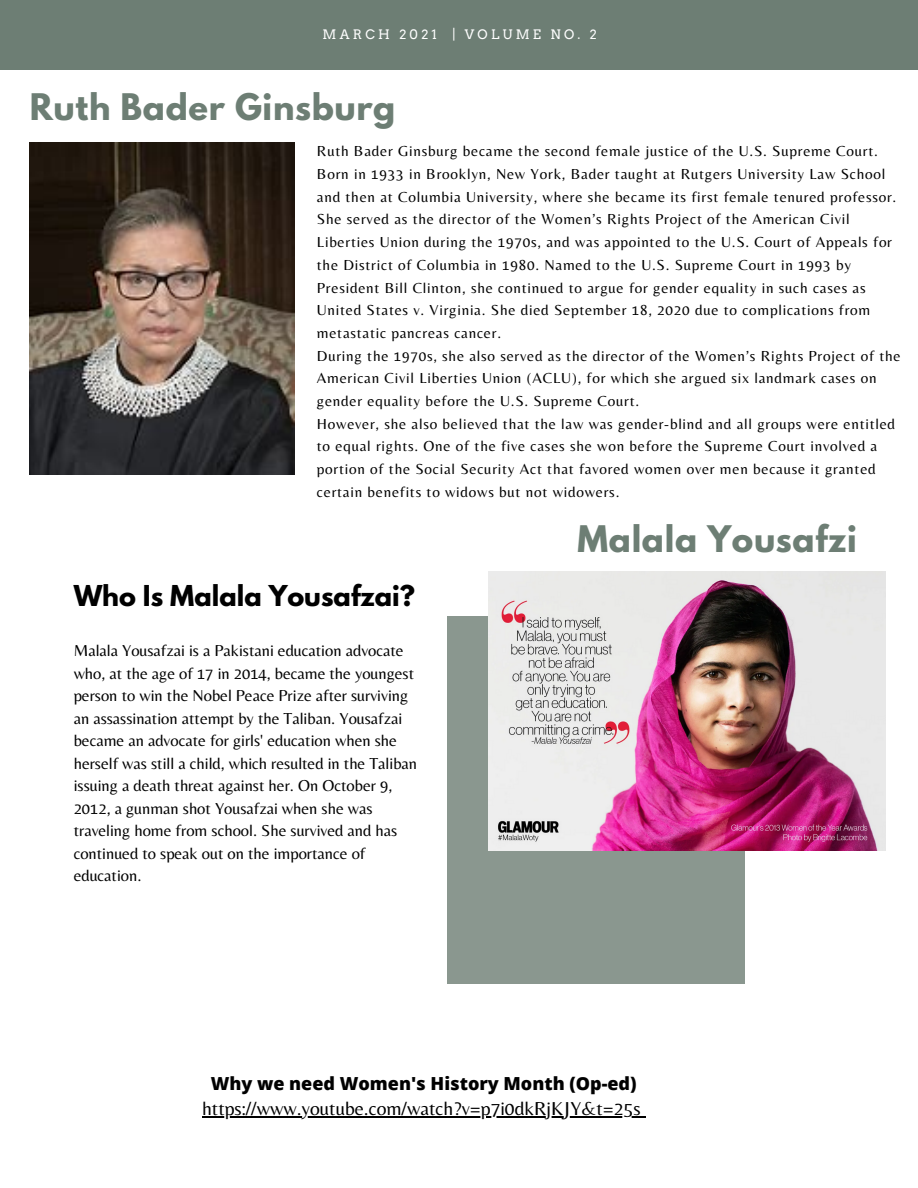
<style>
.page{position:relative;width:918px;height:1188px;background:#fff}
.page>*{position:absolute;margin:0;border:0;box-sizing:border-box;transform-origin:0 0}
.t1{font:700 32.4px "League Spartan";letter-spacing:.02em;color:#6d7e74}
.t2{font:700 25.5px "League Spartan";color:#000}
.t3{font:19.5px "Belleza";color:#000}
.t4{font:800 18px "Open Sans";color:#000}
.t5{font:16.5px/22.5px "Belleza";color:#000}
.t6{font:15.15px/22.6px "Belleza";letter-spacing:.05em;color:#000}
.t7{font:13.05px "Arvo";letter-spacing:.25em;color:#fff}
</style>
<div class="page">
<div style="left:0;top:0;width:918px;height:70px;background:#6d7e74"></div>
<div style="left:448px;top:616px;width:297px;height:368px;background:#8a978f"></div>
<img style="left:30px;top:142px;width:264px;height:332px">
<img style="left:488px;top:572px;width:397px;height:278px">
<hr style="left:202px;top:1117px;width:439px;height:1px;background:#000">
<p class="t7" style="left:322px;top:26px;width:276px">MARCH 2021 | VOLUME NO. 2</p>
<p class="t1" style="left:30px;top:91px;width:367px">Ruth Bader Ginsburg</p>
<p class="t6" style="left:317px;top:140px;width:581px">Ruth Bader Ginsburg became the second female justice of the U.S. Supreme Court.<br>Born in 1933 in Brooklyn, New York, Bader taught at Rutgers University Law School and then at Columbia University, where she became its first female tenured professor.<br>She served as the director of the Women’s Rights Project of the American Civil Liberties Union during the 1970s, and was appointed to the U.S. Court of Appeals for the District of Columbia in 1980. Named to the U.S. Supreme Court in 1993 by President Bill Clinton, she continued to argue for gender equality in such cases as United States v. Virginia. She died September 18, 2020 due to complications from metastatic pancreas cancer.</p>
<p class="t6" style="left:317px;top:344px;width:585px">During the 1970s, she also served as the director of the Women’s Rights Project of the<br>American Civil Liberties Union (ACLU), for which she argued six landmark cases on gender equality before the U.S. Supreme Court.</p>
<p class="t6" style="left:317px;top:412px;width:580px">However, she also believed that the law was gender-blind and all groups were entitled to equal rights. One of the five cases she won before the Supreme Court involved a portion of the Social Security Act that favored women over men because it granted certain benefits to widows but not widowers.</p>
<p class="t2" style="left:74px;top:583px;width:343px">Who Is Malala Yousafzai?</p>
<p class="t5" style="left:74px;top:639px;width:345px">Malala Yousafzai is a Pakistani education advocate who, at the age of 17 in 2014, became the youngest person to win the Nobel Peace Prize after surviving an assassination attempt by the Taliban. Yousafzai became an advocate for girls' education when she herself was still a child, which resulted in the Taliban issuing a death threat against her. On October 9, 2012, a gunman shot Yousafzai when she was traveling home from school. She survived and has continued to speak out on the importance of education.</p>
<p class="t1" style="left:578px;top:523px;width:281px">Malala Yousafzi</p>
<p class="t4" style="left:211px;top:1070px;width:427px">Why we need Women's History Month (Op-ed)</p>
<p class="t3" style="left:202px;top:1097px;width:440px">https://www.youtube.com/watch?v=p7i0dkRjKJY&amp;t=25s</p>
</div>
